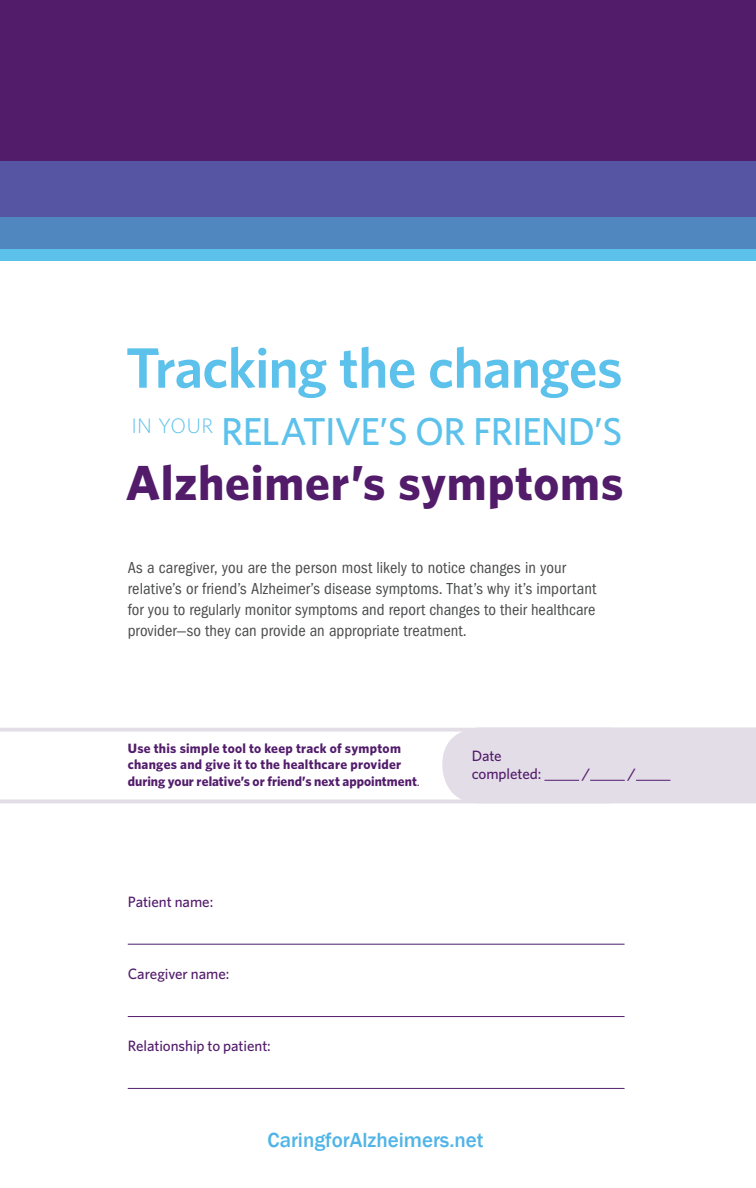
<style>
.page{position:relative;width:756px;height:1188px;background:#fff}
.page>*{position:absolute;margin:0;border:0;box-sizing:border-box;transform-origin:0 0}
.t1{font:600 57px "Whitney";letter-spacing:-.015em;color:#5cc1eb}
.t2{font:700 49.2px "Whitney";letter-spacing:.015em;color:#521c6b}
.t3{font:500 39px "Whitney";letter-spacing:-.02em;color:#5cc1eb}
.t4{font:500 21px "Franklin Gothic";color:#50b4e7}
.t5{font:condensed 16.5px/21px "Franklin Gothic";letter-spacing:.005em;color:#4b4c4d}
.t6{font:500 15px/18px "Whitney";letter-spacing:-.005em;color:#521c6b}
.t7{font:700 13.5px/16.5px "Whitney";letter-spacing:.02em;color:#521c6b}
.s1{font-weight:400;color:#231f20}
.s2{font-style:inherit}
</style>
<div class="page">
<svg style="left:0;top:728px;width:442px;height:75px"></svg>
<div style="left:442px;top:727px;width:314px;height:76px;background:#e3dde8"></div>
<div style="left:0;top:0;width:756px;height:161px;background:#521c6b"></div>
<hr style="left:128px;top:944px;width:497px;height:1px;background:#521c6b">
<hr style="left:128px;top:1016px;width:497px;height:1px;background:#521c6b">
<div style="left:0;top:161px;width:756px;height:56px;background:#5655a4"></div>
<div style="left:0;top:249px;width:756px;height:12px;background:#5cc1eb"></div>
<div style="left:0;top:217px;width:756px;height:32px;background:#5187bf"></div>
<hr style="left:128px;top:1088px;width:497px;height:1px;background:#521c6b">
<hr style="left:544px;top:780px;width:35px;height:1px;background:#521c6b">
<hr style="left:590px;top:780px;width:35px;height:1px;background:#521c6b">
<hr style="left:636px;top:780px;width:34px;height:1px;background:#521c6b">
<h1 class="t1" style="left:126px;top:333px;width:499px">Tracking the changes</h1>
<h3 class="t3" style="left:131px;top:407px;width:493px"><sup>IN</sup> <sup>YOUR</sup> RELATIVE’S OR FRIEND’S</h3>
<h2 class="t2" style="left:126px;top:453px;width:499px">Alzheimer’s symptoms</h2>
<p class="t5" style="left:128px;top:557px;width:470px">As a caregiver, you are the person most likely to notice changes in your relative’s or friend’s Alzheimer’s disease symptoms. That’s why it’s important for you to regularly monitor symptoms and report changes to their healthcare provider—so they can provide an appropriate treatment.</p>
<p class="t7" style="left:128px;top:740px;width:294px">Use this simple tool to keep track of symptom changes and give it to the healthcare provider during your relative’s or friend’s next appointment<span class="s1">.</span></p>
<p class="t6" style="left:472px;top:746px;width:71px">Date completed:</p>
<p class="t6" style="left:582px;top:764px;width:10px">/</p>
<p class="t6" style="left:628px;top:764px;width:10px">/</p>
<p class="t6" style="left:128px;top:893px;width:87px">Patient name:</p>
<p class="t6" style="left:128px;top:965px;width:103px">Caregiver name:</p>
<p class="t6" style="left:128px;top:1037px;width:145px">Relationship to patient:</p>
<p class="t4" style="left:268px;top:1127px;width:218px">CaringforAlzheimers.<span class="s2">net</span></p>
</div>
